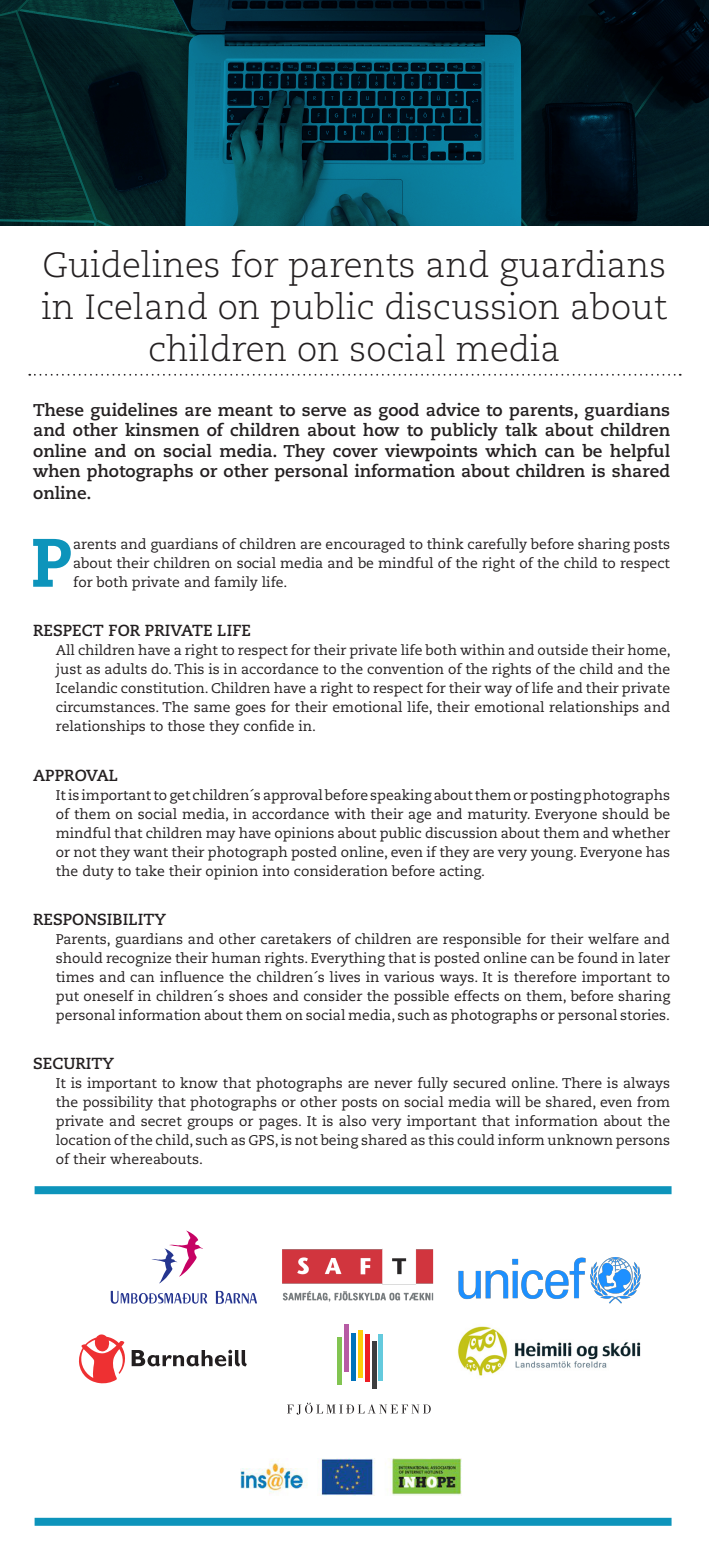
<style>
.page{position:relative;width:709px;height:1560px;background:#fff}
.page>*{position:absolute;margin:0;border:0;box-sizing:border-box;transform-origin:0 0}
.t1{font:800 68.3px "Caecilia";color:#0d94bb}
.t2{font:300 35px/42px "Caecilia";color:#231f20;text-align:center}
.t3{font:700 17px/20.4px "Caecilia";color:#231f20;text-align:justify}
.t4{font:700 16px "Caecilia";color:#231f20}
.t5{font:14px/19px "Caecilia";color:#231f20;text-align:justify}
</style>
<div class="page">
<svg style="left:29px;top:374px;width:651px;height:1px"></svg>
<svg style="left:35px;top:1186px;width:636px;height:7px;background:#1396bc"></svg>
<svg style="left:151px;top:1230px;width:52px;height:53px"></svg>
<svg style="left:111px;top:1290px;width:96px;height:13px"></svg>
<svg style="left:216px;top:1290px;width:41px;height:13px"></svg>
<img style="left:282px;top:1249px;width:152px;height:52px">
<img style="left:458px;top:1257px;width:183px;height:46px">
<svg style="left:287px;top:1402px;width:144px;height:12px"></svg>
<div style="left:337px;top:1337px;width:5px;height:47px;background:#82c451"></div>
<div style="left:344px;top:1324px;width:5px;height:47px;background:#b75ba4"></div>
<hr style="left:351px;top:1333px;width:4px;height:47px;background:#0073bc">
<hr style="left:358px;top:1329px;width:4px;height:48px;background:#fece08">
<hr style="left:365px;top:1333px;width:4px;height:47px;background:#ee1d23">
<hr style="left:372px;top:1341px;width:4px;height:47px;background:#3e3e3f">
<hr style="left:379px;top:1334px;width:4px;height:46px;background:#64cadd">
<img style="left:458px;top:1326px;width:183px;height:50px">
<svg style="left:79px;top:1334px;width:168px;height:49px"></svg>
<img style="left:0;top:0;width:709px;height:226px">
<img style="left:240px;top:1458px;width:221px;height:36px">
<div style="left:35px;top:1517px;width:636px;height:8px;background:#0d94bb"></div>
<h2 class="t2" style="left:42px;top:244px;width:627px">Guidelines for parents and guardians in Iceland on public discussion about children on social media</h2>
<p class="t3" style="left:33px;top:400px;width:638px">These guidelines are meant to serve as good advice to parents, guardians and other kinsmen of children about how to publicly talk about children online and on social media. They cover viewpoints which can be helpful when photographs or other personal information about children is shared</p>
<p class="t3" style="left:33px;top:483px;width:60px">online.</p>
<h1 class="t1" style="left:30px;top:520px;width:44px">P</h1>
<p class="t5" style="left:73px;top:534px;width:598px">arents and guardians of children are encouraged to think carefully before sharing posts about their children on social media and be mindful of the right of the child to respect for both private and family life.</p>
<p class="t4" style="left:33px;top:621px;width:219px">RESPECT FOR PRIVATE LIFE</p>
<p class="t5" style="left:56px;top:641px;width:616px">All children have a right to respect for their private life both within and outside their home, just as adults do. This is in accordance to the convention of the rights of the child and the Icelandic constitution. Children have a right to respect for their way of life and their private circumstances. The same goes for their emotional life, their emotional relationships and relationships to those they confide in.</p>
<p class="t4" style="left:33px;top:765px;width:87px">APPROVAL</p>
<p class="t5" style="left:56px;top:785px;width:616px">It is important to get children´s approval before speaking about them or posting photographs of them on social media, in accordance with their age and maturity. Everyone should be mindful that children may have opinions about public discussion about them and whether or not they want their photograph posted online, even if they are very young. Everyone has the duty to take their opinion into consideration before acting.</p>
<p class="t4" style="left:33px;top:909px;width:134px">RESPONSIBILITY</p>
<p class="t5" style="left:56px;top:929px;width:616px">Parents, guardians and other caretakers of children are responsible for their welfare and should recognize their human rights. Everything that is posted online can be found in later times and can influence the children´s lives in various ways. It is therefore important to put oneself in children´s shoes and consider the possible effects on them, before sharing personal information about them on social media, such as photographs or personal stories.</p>
<p class="t4" style="left:33px;top:1054px;width:82px">SECURITY</p>
<p class="t5" style="left:56px;top:1074px;width:616px">It is important to know that photographs are never fully secured online. There is always the possibility that photographs or other posts on social media will be shared, even from private and secret groups or pages. It is also very important that information about the location of the child, such as GPS, is not being shared as this could inform unknown persons of their whereabouts.</p>
</div>
